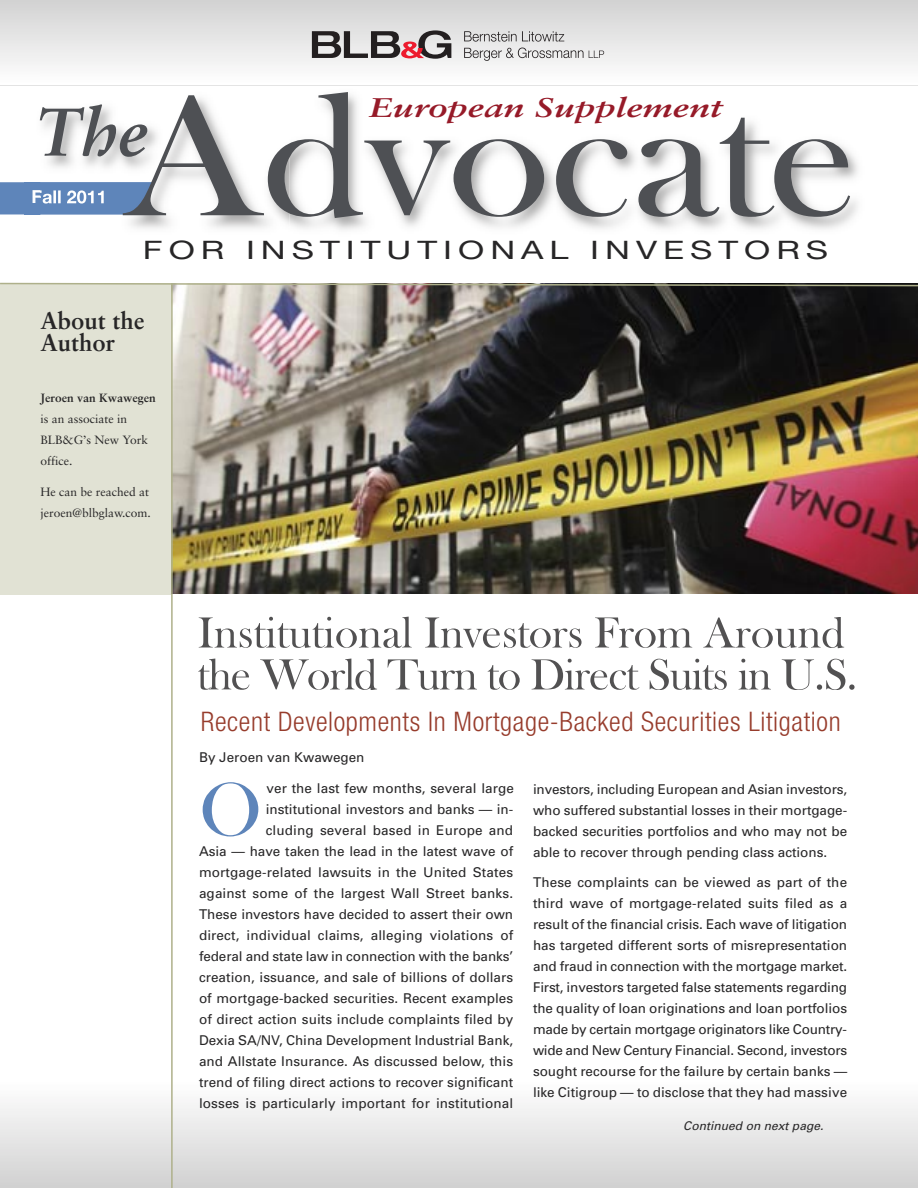
<style>
.page{position:relative;width:918px;height:1188px;background:#fff}
.page>*{position:absolute;margin:0;border:0;box-sizing:border-box;transform-origin:0 0}
.t1{font:180px "Bask Old Face";color:#4e5054;scale:1.1 1}
.t2{font:77.55px "Bask Old Face";color:#5e85ba}
.t3{font:300 condensed 27px "Helvetica Neue";letter-spacing:.025em;color:#973c2c}
.t4{font:italic 700 27px "Sabon";color:#961a28;scale:1.35 1}
.t5{font:25.5px "Helvetica Neue";letter-spacing:.175em;color:#272627;scale:1.35 1}
.t6{font:700 24px/22.5px "Sabon";color:#272627}
.t7{font:13.5px/21px "Univers";letter-spacing:.005em;color:#272627;text-align:justify}
.t8{font:12px/21px "Sabon";color:#272627}
.t9{font:italic 12px "Univers";color:#272627}
.t10{font:700 12px "Sabon";color:#272627}
</style>
<div class="page">
<div style="left:0;top:284px;width:172px;height:311px;background:#e1e2d4"></div>
<svg style="left:0;top:182px;width:24px;height:32px"></svg>
<img style="left:24px;top:182px;width:16px;height:33px">
<img style="left:40px;top:182px;width:113px;height:32px">
<img style="left:40px;top:104px;width:107px;height:53px">
<img style="left:40px;top:190px;width:64px;height:13px">
<svg style="left:312px;top:30px;width:139px;height:29px;background:#95888a"></svg>
<svg style="left:464px;top:31px;width:100px;height:11px"></svg>
<svg style="left:464px;top:48px;width:140px;height:13px"></svg>
<svg style="left:199px;top:617px;width:84px;height:31px"></svg>
<svg style="left:425px;top:618px;width:99px;height:30px"></svg>
<svg style="left:703px;top:617px;width:141px;height:31px"></svg>
<svg style="left:198px;top:659px;width:138px;height:31px"></svg>
<img style="left:173px;top:287px;width:745px;height:307px">
<hr style="left:171px;top:283px;width:2px;height:905px;background:#aeb08a">
<svg style="left:0;top:282px;width:918px;height:5px"></svg>
<h1 class="t1" style="left:125px;top:80px;width:668px">Advocate</h1>
<h3 class="t5" style="left:143px;top:241px;width:509px">FOR INSTITUTIONAL INVESTORS</h3>
<h3 class="t4" style="left:369px;top:96px;width:263px">European Supplement</h3>
<h3 class="t6" style="left:40px;top:311px;width:105px">About the<br>Author</h3>
<p class="t10" style="left:40px;top:393px;width:117px">Jeroen van Kwawegen</p>
<p class="t8" style="left:40px;top:409px;width:109px">is an associate in<br>BLB&amp;G’s New York office.</p>
<p class="t8" style="left:40px;top:482px;width:112px">He can be reached at jeroen@blbglaw.com.</p>
<h3 class="t3" style="left:201px;top:712px;width:641px">Recent Developments In Mortgage-Backed Securities Litigation</h3>
<p class="t7" style="left:199px;top:748px;width:167px">By Jeroen van Kwawegen</p>
<h2 class="t2" style="left:199px;top:777px;width:64px">O</h2>
<p class="t7" style="left:199px;top:779px;width:316px;text-align:right">ver the last few months, several large institutional investors and banks — in-<br>cluding several based in Europe and<br>Asia — have taken the lead in the latest wave of mortgage-related lawsuits in the United States against some of the largest Wall Street banks.<br>These investors have decided to assert their own direct, individual claims, alleging violations of federal and state law in connection with the banks’ creation, issuance, and sale of billions of dollars of mortgage-backed securities. Recent examples of direct action suits include complaints filed by Dexia SA/NV, China Development Industrial Bank, and Allstate Insurance. As discussed below, this trend of filing direct actions to recover significant losses is particularly important for institutional</p>
<p class="t7" style="left:533px;top:780px;width:316px">investors, including European and Asian investors, who suffered substantial losses in their mortgage&shy;backed securities portfolios and who may not be able to recover through pending class actions.</p>
<p class="t7" style="left:533px;top:873px;width:316px">These complaints can be viewed as part of the third wave of mortgage-related suits filed as a result of the financial crisis. Each wave of litigation has targeted different sorts of misrepresentation and fraud in connection with the mortgage market.<br>First, investors targeted false statements regarding the quality of loan originations and loan portfolios made by certain mortgage originators like Country&shy;wide and New Century Financial. Second, investors sought recourse for the failure by certain banks — like Citigroup — to disclose that they had massive</p>
<p class="t9" style="left:683px;top:1121px;width:144px">Continued on next page.</p>
</div>
